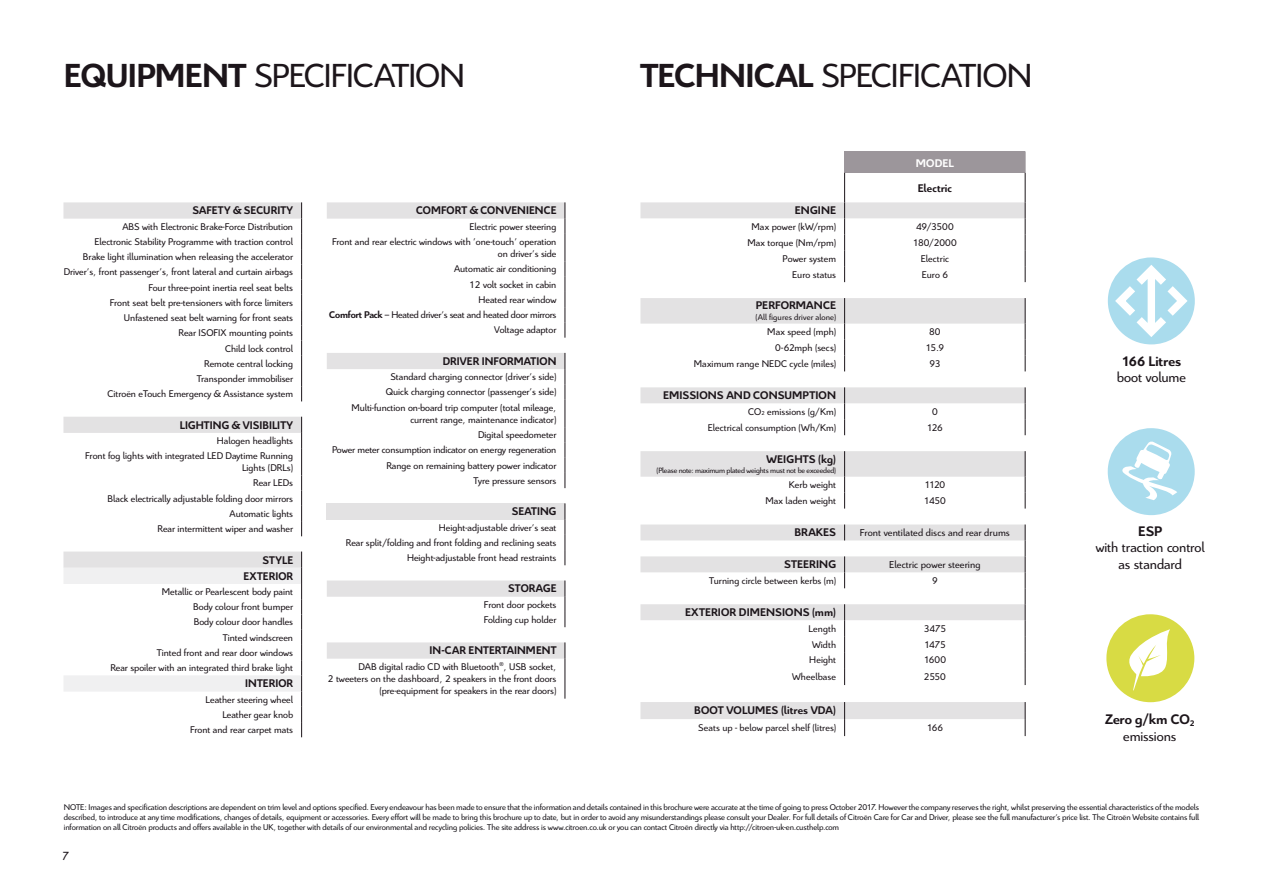
<style>
.page{position:relative;width:1263px;height:893px;background:#fff}
.page>*{position:absolute;margin:0;border:0;box-sizing:border-box;transform-origin:0 0}
.t1{font:36px "Citroen";letter-spacing:-.025em;color:#1c151a}
.t2{font:15px/16.5px "Citroen";letter-spacing:-.005em;color:#1c151a;text-align:center}
.t3{font:700 15px/16.5px "Citroen";letter-spacing:-.005em;color:#1c151a;text-align:center}
.t4{font:12.75px "Citroen";color:#1c151a}
.t5{font:700 12px/16.2px "Citroen";letter-spacing:.01em;color:#1c151a;text-align:right}
.t6{font:700 12px "Citroen";letter-spacing:.01em;color:#fff}
.t7{font:10.8px "Citroen";letter-spacing:.005em;color:#1c151a}
.t8{font:10.5px/15.3px "Citroen";color:#1c151a;text-align:right}
.t9{font:9px/9.9px "Citroen";letter-spacing:-.01em;color:#1a171c;text-align:justify}
.t10{font:9px "Citroen";letter-spacing:.01em;color:#1c151a}
.t11{font:8.25px "Citroen";letter-spacing:-.02em;color:#1c151a}
.s1{font-weight:700}
.s2{font-size:6.15px}
.s3{font-weight:400}
</style>
<div class="page">
<svg style="left:63px;top:202px;width:239px;height:350px"></svg>
<svg style="left:301px;top:202px;width:1px;height:199px"></svg>
<svg style="left:301px;top:417px;width:1px;height:119px"></svg>
<svg style="left:63px;top:552px;width:239px;height:185px"></svg>
<div style="left:845px;top:151px;width:180px;height:22px;background:#9c969b"></div>
<svg style="left:640px;top:202px;width:385px;height:517px"></svg>
<svg style="left:844px;top:298px;width:1px;height:73px"></svg>
<svg style="left:844px;top:387px;width:1px;height:48px"></svg>
<svg style="left:1025px;top:387px;width:1px;height:48px"></svg>
<svg style="left:844px;top:451px;width:1px;height:58px"></svg>
<svg style="left:844px;top:524px;width:1px;height:16px"></svg>
<svg style="left:844px;top:556px;width:1px;height:32px"></svg>
<svg style="left:844px;top:604px;width:1px;height:81px"></svg>
<svg style="left:844px;top:702px;width:1px;height:34px"></svg>
<svg style="left:1025px;top:298px;width:1px;height:73px"></svg>
<svg style="left:1025px;top:451px;width:1px;height:58px"></svg>
<svg style="left:1025px;top:702px;width:1px;height:34px"></svg>
<svg style="left:844px;top:151px;width:1px;height:131px"></svg>
<svg style="left:1025px;top:151px;width:1px;height:131px"></svg>
<svg style="left:1025px;top:524px;width:1px;height:161px"></svg>
<svg style="left:327px;top:202px;width:238px;height:457px"></svg>
<div style="left:327px;top:503px;width:238px;height:17px;background:#e3e2e3"></div>
<svg style="left:565px;top:202px;width:1px;height:136px"></svg>
<svg style="left:565px;top:353px;width:1px;height:135px"></svg>
<svg style="left:565px;top:503px;width:1px;height:62px"></svg>
<svg style="left:565px;top:580px;width:1px;height:47px"></svg>
<svg style="left:565px;top:642px;width:1px;height:17px"></svg>
<hr style="left:565px;top:659px;width:1px;height:40px;background:#1c151a">
<svg style="left:1108px;top:257px;width:87px;height:87px"></svg>
<svg style="left:1108px;top:428px;width:87px;height:87px"></svg>
<svg style="left:1106px;top:614px;width:88px;height:88px"></svg>
<h1 class="t1" style="left:64px;top:54px;width:403px"><span class="s1">EQUIPMENT</span> SPECIFICATION</h1>
<h1 class="t1" style="left:640px;top:54px;width:393px"><span class="s1">TECHNICAL</span> SPECIFICATION</h1>
<p class="t5" style="left:192px;top:202px;width:102px">SAFETY &amp; SECURITY</p>
<p class="t8" style="left:64px;top:219px;width:231px">ABS with Electronic Brake-Force Distribution<br>Electronic Stability Programme with traction control<br>Brake light illumination when releasing the accelerator Driver's, front passenger's, front lateral and curtain airbags Four three-point inertia reel seat belts<br>Front seat belt pre-tensioners with force limiters Unfastened seat belt warning for front seats<br>Rear ISOFIX mounting points<br>Child lock control<br>Remote central locking<br>Transponder immobiliser<br>Citroën eTouch Emergency &amp; Assistance system</p>
<p class="t5" style="left:180px;top:417px;width:115px">LIGHTING &amp; VISIBILITY</p>
<p class="t8" style="left:85px;top:433px;width:209px">Halogen headlights<br>Front fog lights with integrated LED Daytime Running</p>
<p class="t8" style="left:108px;top:460px;width:187px">Lights (DRLs)<br>Rear LEDs<br>Black electrically adjustable folding door mirrors<br>Automatic lights<br>Rear intermittent wiper and washer</p>
<p class="t5" style="left:243px;top:551px;width:51px">STYLE<br>EXTERIOR</p>
<p class="t8" style="left:110px;top:584px;width:184px">Metallic or Pearlescent body paint<br>Body colour front bumper<br>Body colour door handles<br>Tinted windscreen<br>Tinted front and rear door windows<br>Rear spoiler with an integrated third brake light</p>
<p class="t5" style="left:245px;top:675px;width:49px">INTERIOR</p>
<p class="t8" style="left:190px;top:691px;width:105px">Leather steering wheel<br>Leather gear knob<br>Front and rear carpet mats</p>
<p class="t5" style="left:416px;top:202px;width:142px">COMFORT &amp; CONVENIENCE</p>
<p class="t8" style="left:332px;top:219px;width:226px">Electric power steering<br>Front and rear electric windows with 'one-touch' operation</p>
<p class="t8" style="left:329px;top:246px;width:229px">on driver's side<br>Automatic air conditioning<br>12 volt socket in cabin<br>Heated rear window<br><span class="s1">Comfort Pack</span> – Heated driver’s seat and heated door mirrors<br>Voltage adaptor</p>
<p class="t5" style="left:443px;top:353px;width:115px">DRIVER INFORMATION</p>
<p class="t8" style="left:351px;top:369px;width:207px">Standard charging connector (driver's side)<br>Quick charging connector (passenger's side)<br>Multi-function on-board trip computer (total mileage,</p>
<p class="t8" style="left:332px;top:412px;width:226px">current range, maintenance indicator)<br>Digital speedometer<br>Power meter consumption indicator on energy regeneration Range on remaining battery power indicator<br>Tyre pressure sensors</p>
<p class="t5" style="left:512px;top:503px;width:46px">SEATING</p>
<p class="t8" style="left:346px;top:519px;width:212px">Height-adjustable driver's seat<br>Rear split/folding and front folding and reclining seats<br>Height-adjustable front head restraints</p>
<p class="t5" style="left:508px;top:580px;width:50px">STORAGE</p>
<p class="t8" style="left:484px;top:597px;width:74px;text-align:left">Front door pockets<br>Folding cup holder</p>
<p class="t5" style="left:430px;top:642px;width:128px">IN-CAR ENTERTAINMENT</p>
<p class="t8" style="left:328px;top:660px;width:230px;line-height:12.5px">DAB digital radio CD with Bluetooth<sup>®</sup>, USB socket,<br>2 tweeters on the dashboard, 2 speakers in the front doors (pre-equipment for speakers in the rear doors)</p>
<p class="t6" style="left:916px;top:156px;width:39px">MODEL</p>
<p class="t5" style="left:918px;top:180px;width:36px">Electric</p>
<p class="t5" style="left:795px;top:202px;width:43px">ENGINE</p>
<p class="t8" style="left:751px;top:219px;width:86px">Max power (kW/rpm)</p>
<p class="t8" style="left:916px;top:219px;width:39px">49/3500</p>
<p class="t8" style="left:747px;top:235px;width:90px">Max torque (Nm/rpm)</p>
<p class="t8" style="left:913px;top:235px;width:45px">180/2000</p>
<p class="t8" style="left:783px;top:251px;width:55px">Power system</p>
<p class="t8" style="left:921px;top:251px;width:30px">Electric</p>
<p class="t8" style="left:792px;top:266px;width:45px">Euro status</p>
<p class="t8" style="left:922px;top:266px;width:28px">Euro 6</p>
<p class="t5" style="left:756px;top:297px;width:82px">PERFORMANCE</p>
<p class="t10" style="left:755px;top:312px;width:82px">(All figures driver alone)</p>
<p class="t8" style="left:767px;top:324px;width:70px">Max speed (mph)</p>
<p class="t8" style="left:929px;top:324px;width:13px">80</p>
<p class="t8" style="left:775px;top:340px;width:62px">0-62mph (secs)</p>
<p class="t8" style="left:926px;top:340px;width:20px">15.9</p>
<p class="t8" style="left:694px;top:356px;width:144px">Maximum range NEDC cycle (miles)</p>
<p class="t8" style="left:929px;top:356px;width:12px">93</p>
<p class="t5" style="left:663px;top:387px;width:174px">EMISSIONS AND CONSUMPTION</p>
<p class="t8" style="left:748px;top:404px;width:89px">CO<span class="s2">2</span> emissions (g/Km)</p>
<p class="t8" style="left:932px;top:404px;width:7px">0</p>
<p class="t8" style="left:708px;top:420px;width:130px">Electrical consumption (Wh/Km)</p>
<p class="t8" style="left:927px;top:420px;width:17px">126</p>
<p class="t5" style="left:767px;top:450px;width:71px">WEIGHTS (kg)</p>
<p class="t11" style="left:657px;top:466px;width:181px">(Please note: maximum plated weights must not be exceeded)</p>
<p class="t8" style="left:789px;top:477px;width:49px">Kerb weight</p>
<p class="t8" style="left:924px;top:477px;width:22px">1120</p>
<p class="t8" style="left:765px;top:493px;width:72px">Max laden weight</p>
<p class="t8" style="left:924px;top:493px;width:23px">1450</p>
<p class="t5" style="left:794px;top:524px;width:43px">BRAKES</p>
<p class="t7" style="left:860px;top:526px;width:151px">Front ventilated discs and rear drums</p>
<p class="t5" style="left:784px;top:556px;width:53px">STEERING</p>
<p class="t7" style="left:889px;top:558px;width:93px">Electric power steering</p>
<p class="t8" style="left:709px;top:573px;width:128px">Turning circle between kerbs (m)</p>
<p class="t8" style="left:932px;top:573px;width:7px">9</p>
<p class="t5" style="left:685px;top:604px;width:152px">EXTERIOR DIMENSIONS (mm)</p>
<p class="t8" style="left:808px;top:620px;width:29px">Length</p>
<p class="t8" style="left:924px;top:620px;width:24px">3475</p>
<p class="t8" style="left:812px;top:636px;width:26px">Width</p>
<p class="t8" style="left:924px;top:636px;width:23px">1475</p>
<p class="t8" style="left:809px;top:652px;width:28px">Height</p>
<p class="t8" style="left:924px;top:652px;width:24px">1600</p>
<p class="t8" style="left:792px;top:669px;width:46px">Wheelbase</p>
<p class="t8" style="left:924px;top:669px;width:23px">2550</p>
<p class="t5" style="left:694px;top:702px;width:143px">BOOT VOLUMES (litres VDA)</p>
<p class="t8" style="left:698px;top:720px;width:139px">Seats up - below parcel shelf (litres)</p>
<p class="t8" style="left:927px;top:720px;width:18px">166</p>
<h2 class="t3" style="left:1121px;top:352px;width:61px">166 Litres</h2>
<h2 class="t2" style="left:1117px;top:369px;width:71px">boot volume</h2>
<h2 class="t3" style="left:1138px;top:522px;width:26px">ESP</h2>
<h2 class="t2" style="left:1096px;top:539px;width:111px">with traction control as standard</h2>
<h2 class="t3" style="left:1105px;top:711px;width:91px">Zero g/km CO<sub>2 </sub><span class="s3">emissions</span></h2>
<p class="t9" style="left:64px;top:803px;width:1137px">NOTE: Images and specification descriptions are dependent on trim level and options specified. Every endeavour has been made to ensure that the information and details contained in this brochure were accurate at the time of going to press October 2017. However the company reserves the right, whilst preserving the essential characteristics of the models described, to introduce at any time modifications, changes of details, equipment or accessories. Every effort will be made to bring this brochure up to date, but in order to avoid any misunderstandings please consult your Dealer. For full details of Citroën Care for Car and Driver, please see the full manufacturer’s price list. The Citroën Website contains full information on all Citroën products and offers available in the UK, together with details of our environmental and recycling policies. The site address is www.citroen.co.uk or you can contact Citroën directly via http://citroen-uk-en.custhelp.com</p>
<p class="t4" style="left:62px;top:848px;width:8px">7</p>
</div>
